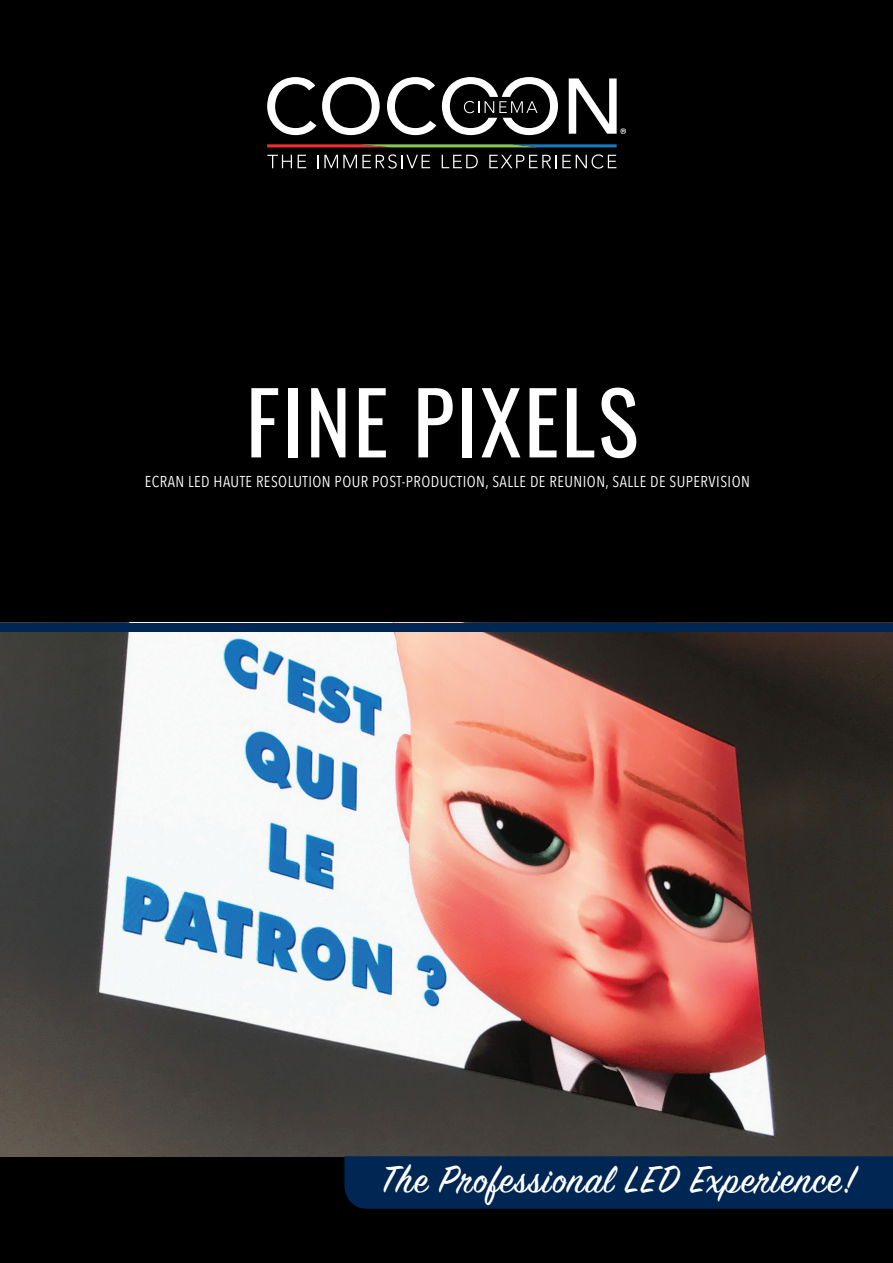
<style>
.page{position:relative;width:893px;height:1263px;background:#000}
.page>*{position:absolute;margin:0;border:0;box-sizing:border-box;transform-origin:0 0}
.t1{font:85.5px "Oswald";letter-spacing:.03em;color:#fff}
.t2{font:42.45px "Sign Painter House Script";letter-spacing:.03em;color:#fff}
.t3{font:15.75px "Avenir Next Condensed";letter-spacing:.03em;color:#fff}
</style>
<div class="page">
<svg style="left:267px;top:77px;width:49px;height:58px"></svg>
<svg style="left:322px;top:77px;width:58px;height:58px"></svg>
<svg style="left:387px;top:77px;width:49px;height:58px"></svg>
<svg style="left:442px;top:77px;width:116px;height:58px"></svg>
<svg style="left:569px;top:78px;width:57px;height:56px"></svg>
<svg style="left:267px;top:144px;width:350px;height:3px"></svg>
<svg style="left:267px;top:155px;width:25px;height:13px"></svg>
<svg style="left:298px;top:155px;width:8px;height:13px"></svg>
<svg style="left:318px;top:154px;width:112px;height:15px"></svg>
<svg style="left:442px;top:155px;width:36px;height:13px"></svg>
<svg style="left:489px;top:154px;width:127px;height:15px"></svg>
<img style="left:0;top:631px;width:893px;height:525px">
<div style="left:344px;top:1156px;width:549px;height:53px;background:#002654"></div>
<div style="left:0;top:623px;width:893px;height:8px;background:#002654"></div>
<h1 class="t1" style="left:246px;top:346px;width:394px">FINE PIXELS</h1>
<p class="t3" style="left:145px;top:468px;width:607px">ECRAN LED HAUTE RESOLUTION POUR POST-PRODUCTION, SALLE DE REUNION, SALLE DE SUPERVISION</p>
<h2 class="t2" style="left:382px;top:1154px;width:475px">The Professional LED Experience!</h2>
</div>
